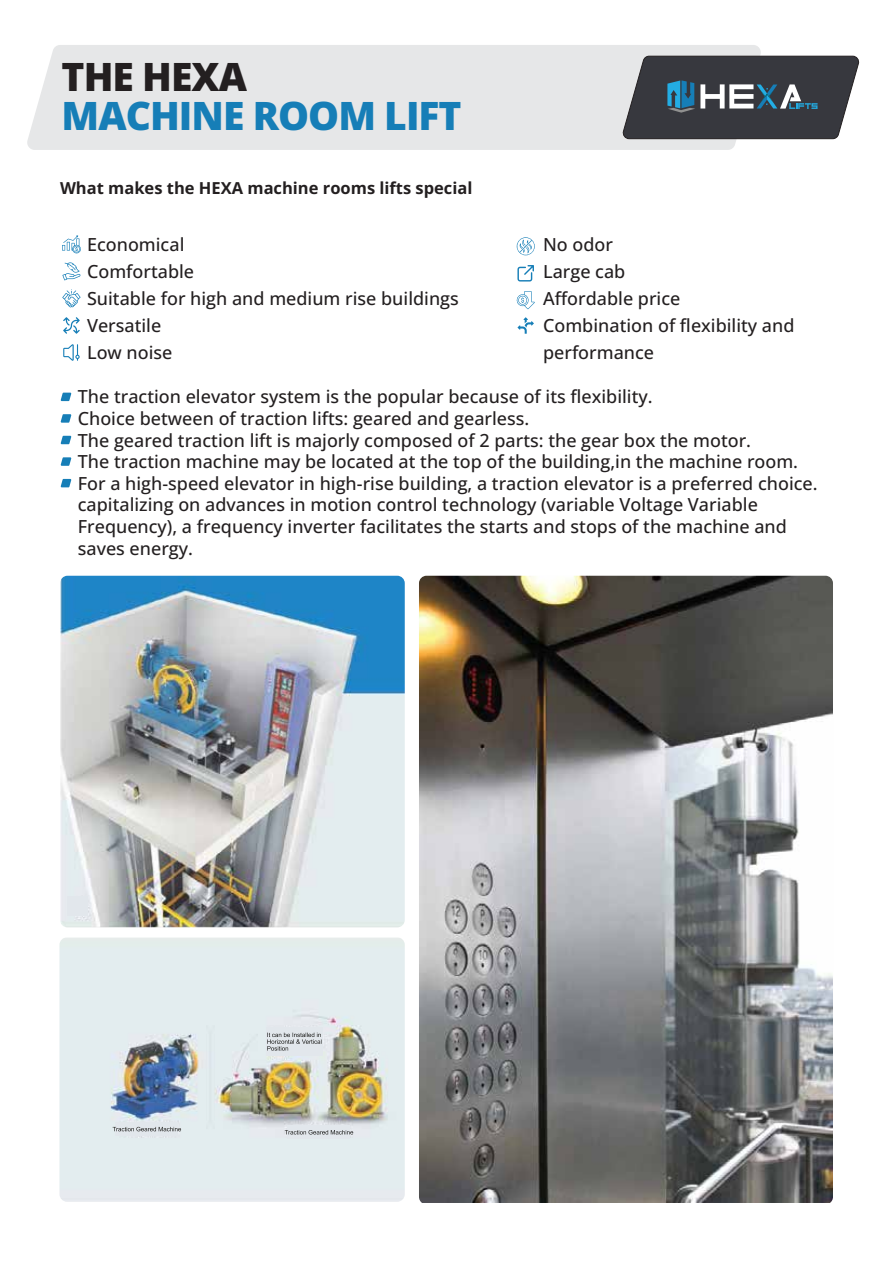
<style>
.page{position:relative;width:893px;height:1263px;background:#fff}
.page>*{position:absolute;margin:0;border:0;box-sizing:border-box;transform-origin:0 0}
.t1{font:800 39px "Open Sans";letter-spacing:-.025em;color:#167eb7}
.t2{font:800 39px "Open Sans";letter-spacing:-.025em;color:#231f20}
.t3{font:500 18px/27px "Open Sans";color:#231f20}
.t4{font:700 16.5px "Open Sans";color:#231f20}
</style>
<div class="page">
<div style="left:27px;top:45px;width:735px;height:105px;background:#e6e7e8"></div>
<svg style="left:622px;top:56px;width:237px;height:83px;background:#4f555c"></svg>
<img style="left:419px;top:576px;width:414px;height:627px">
<img style="left:60px;top:576px;width:345px;height:351px">
<div style="left:67px;top:896px;width:21px;height:19px;background:#e2e7ec"></div>
<img style="left:59px;top:937px;width:346px;height:265px">
<div style="left:115px;top:1122px;width:63px;height:14px;background:#e2e7ec"></div>
<svg style="left:113px;top:1127px;width:68px;height:4px"></svg>
<div style="left:288px;top:1126px;width:62px;height:13px;background:#e2e7ec"></div>
<svg style="left:285px;top:1130px;width:68px;height:4px"></svg>
<div style="left:266px;top:1027px;width:56px;height:29px;background:#e2e7ec"></div>
<svg style="left:267px;top:1033px;width:54px;height:18px"></svg>
<svg style="left:516px;top:291px;width:19px;height:18px"></svg>
<svg style="left:516px;top:237px;width:19px;height:18px"></svg>
<svg style="left:517px;top:265px;width:17px;height:16px"></svg>
<svg style="left:517px;top:317px;width:17px;height:17px"></svg>
<svg style="left:63px;top:344px;width:17px;height:17px"></svg>
<svg style="left:63px;top:317px;width:17px;height:17px"></svg>
<svg style="left:62px;top:235px;width:19px;height:19px"></svg>
<svg style="left:62px;top:262px;width:19px;height:18px"></svg>
<svg style="left:62px;top:289px;width:19px;height:19px"></svg>
<svg style="left:61px;top:393px;width:10px;height:8px"></svg>
<svg style="left:61px;top:414px;width:10px;height:9px"></svg>
<svg style="left:61px;top:436px;width:10px;height:8px"></svg>
<svg style="left:61px;top:457px;width:10px;height:9px"></svg>
<svg style="left:61px;top:479px;width:10px;height:8px"></svg>
<h1 class="t2" style="left:62px;top:48px;width:187px">THE HEXA</h1>
<h1 class="t1" style="left:62px;top:87px;width:402px">MACHINE ROOM LIFT</h1>
<p class="t4" style="left:60px;top:176px;width:414px">What makes the HEXA machine rooms lifts special</p>
<p class="t3" style="left:87px;top:230px;width:373px">Economical<br>Comfortable<br>Suitable for high and medium rise buildings<br>Versatile<br>Low noise</p>
<p class="t3" style="left:78px;top:386px;width:741px;line-height:21.6px">The traction elevator system is the popular because of its flexibility.<br>Choice between of traction lifts: geared and gearless.<br>The geared traction lift is majorly composed of 2 parts: the gear box the motor.<br>The traction machine may be located at the top of the building,in the machine room.<br>For a high-speed elevator in high-rise building, a traction elevator is a preferred choice. capitalizing on advances in motion control technology (variable Voltage Variable Frequency), a frequency inverter facilitates the starts and stops of the machine and saves energy.</p>
<p class="t3" style="left:543px;top:230px;width:253px">No odor<br>Large cab<br>Affordable price<br>Combination of flexibility and performance</p>
</div>
